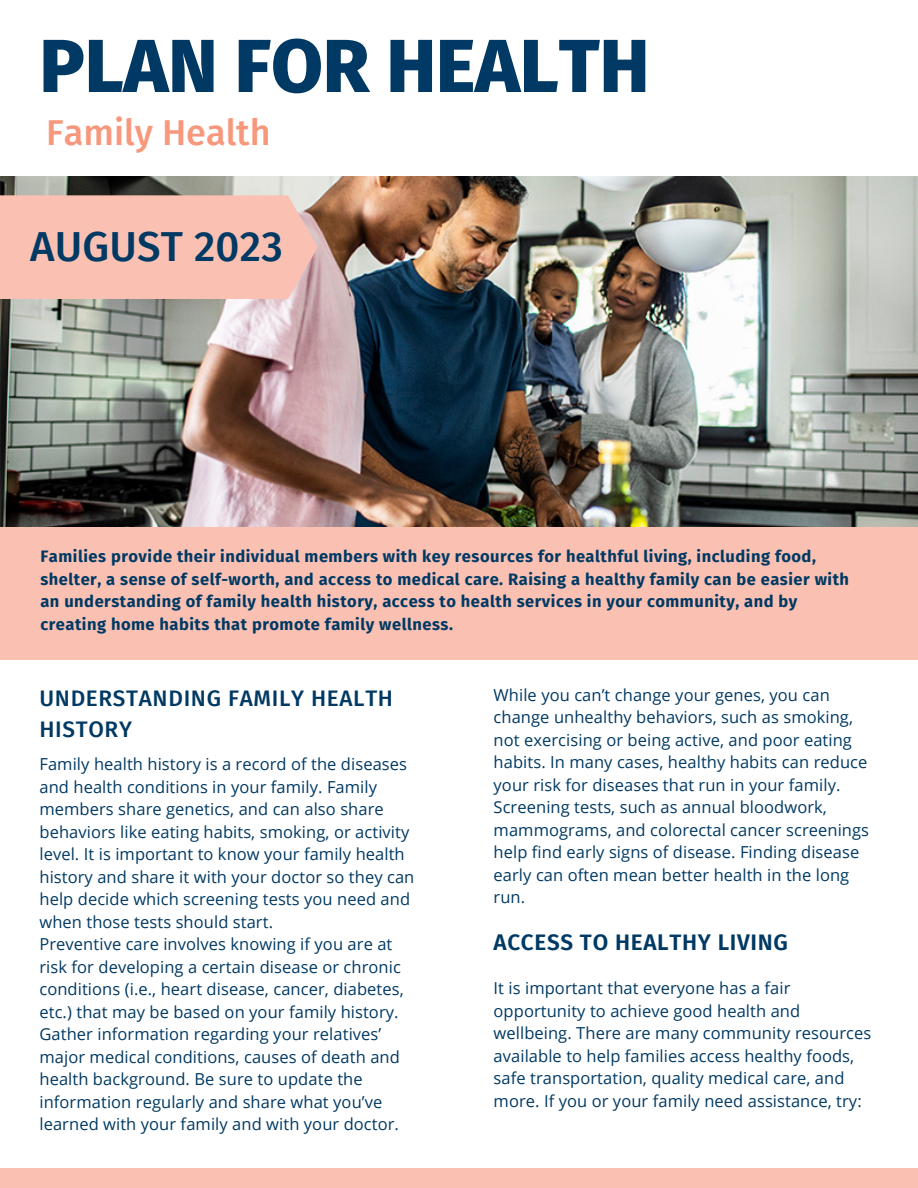
<style>
.page{position:relative;width:918px;height:1188px;background:#fff}
.page>*{position:absolute;margin:0;border:0;box-sizing:border-box;transform-origin:0 0}
.t1{font:800 75px "Fira Sans";color:#003963}
.t2{font:500 42px "Fira Sans";letter-spacing:.005em;color:#003963}
.t3{font:500 36px "Fira Sans";color:#f7987d}
.t4{font:500 22.5px/31.5px "Fira Sans";letter-spacing:.03em;color:#003963}
.t5{font:600 22.5px "Fira Sans";letter-spacing:.03em;color:#003963}
.t6{font:16.5px/22.5px "Open Sans";letter-spacing:.005em;color:#003963}
.t7{font:700 16.5px/22.5px "Fira Sans";letter-spacing:.03em;color:#003963}
</style>
<div class="page">
<div style="left:0;top:1168px;width:918px;height:20px;background:#fac1b3"></div>
<img style="left:0;top:176px;width:918px;height:351px">
<div style="left:0;top:527px;width:918px;height:133px;background:#fac1b3"></div>
<div style="left:0;top:195px;width:318px;height:104px;background:#fac1b3"></div>
<p class="t1" style="left:39px;top:22px;width:611px">PLAN FOR HEALTH</p>
<p class="t3" style="left:46px;top:111px;width:226px">Family Health</p>
<p class="t2" style="left:30px;top:222px;width:254px">AUGUST 2023</p>
<p class="t7" style="left:40px;top:546px;width:810px">Families provide their individual members with key resources for healthful living, including food, shelter, a sense of self-worth, and access to medical care. Raising a healthy family can be easier with an understanding of family health history, access to health services in your community, and by creating home habits that promote family wellness.</p>
<p class="t4" style="left:39px;top:682px;width:355px">UNDERSTANDING FAMILY HEALTH<br>HISTORY</p>
<p class="t6" style="left:39px;top:753px;width:376px">Family health history is a record of the diseases and health conditions in your family. Family members share genetics, and can also share behaviors like eating habits, smoking, or activity level. It is important to know your family health history and share it with your doctor so they can help decide which screening tests you need and when those tests should start.</p>
<p class="t6" style="left:39px;top:933px;width:366px">Preventive care involves knowing if you are at risk for developing a certain disease or chronic conditions (i.e., heart disease, cancer, diabetes, etc.) that may be based on your family history.<br>Gather information regarding your relatives’ major medical conditions, causes of death and health background. Be sure to update the information regularly and share what you’ve learned with your family and with your doctor.</p>
<p class="t6" style="left:494px;top:683px;width:377px">While you can’t change your genes, you can change unhealthy behaviors, such as smoking, not exercising or being active, and poor eating habits. In many cases, healthy habits can reduce your risk for diseases that run in your family.<br>Screening tests, such as annual bloodwork, mammograms, and colorectal cancer screenings help find early signs of disease. Finding disease early can often mean better health in the long run.</p>
<p class="t5" style="left:494px;top:929px;width:296px">ACCESS TO HEALTHY LIVING</p>
<p class="t6" style="left:494px;top:976px;width:379px">It is important that everyone has a fair opportunity to achieve good health and wellbeing. There are many community resources available to help families access healthy foods, safe transportation, quality medical care, and more. If you or your family need assistance, try:</p>
</div>
